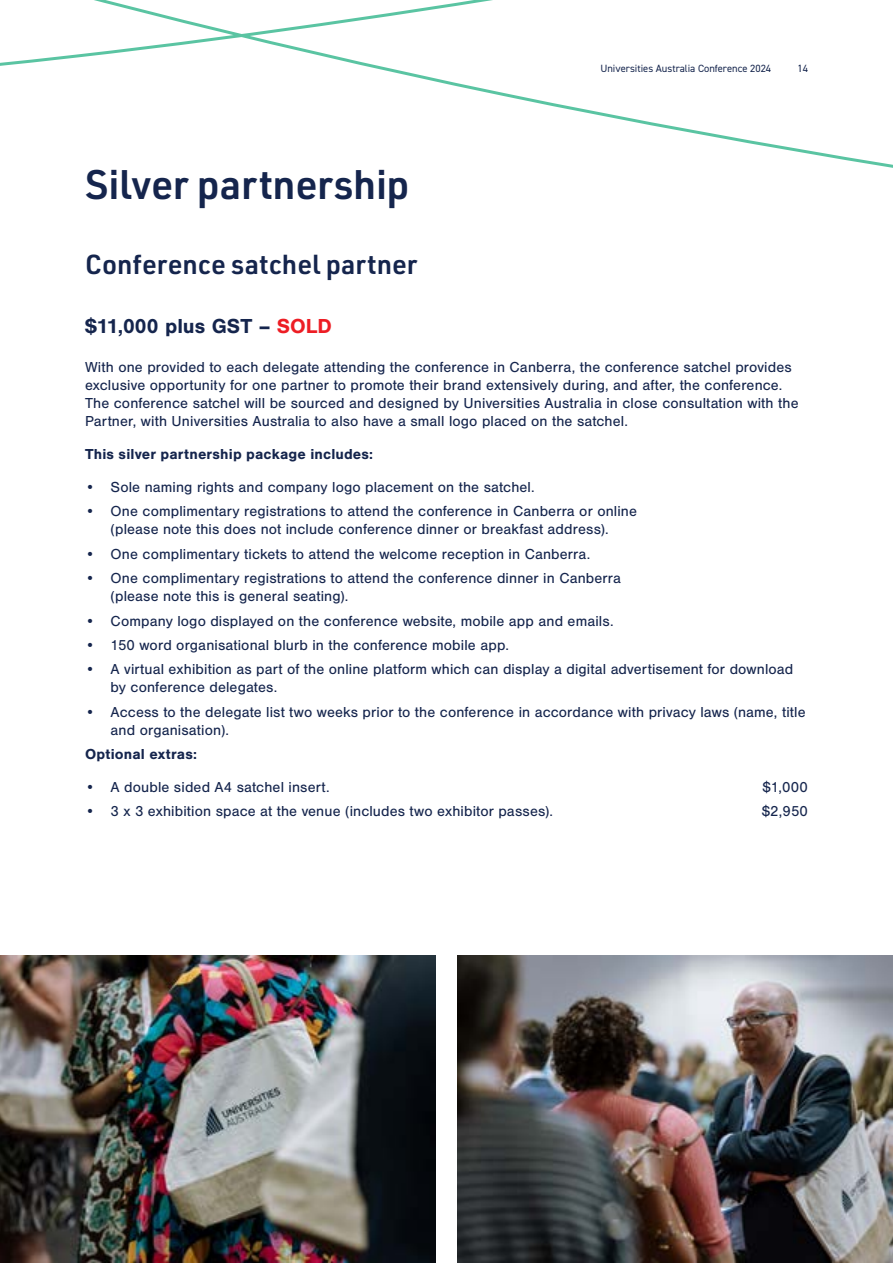
<style>
.page{position:relative;width:893px;height:1263px;background:#fff}
.page>*{position:absolute;margin:0;border:0;box-sizing:border-box;transform-origin:0 0}
.t1{font:600 40.5px "URWDIN";letter-spacing:-.01em;color:#15254d}
.t2{font:600 27px "URWDIN";color:#15254d}
.t3{font:700 21px "Nimbus San";letter-spacing:.005em;color:#15254d}
.t4{font:15px/18px "Nimbus San";letter-spacing:.01em;color:#15254d}
.t5{font:700 15px "Nimbus San";letter-spacing:.01em;color:#15254d}
.t6{font:10.5px "DIN2014";color:#15254d}
.s1{color:#ed1d24}
</style>
<div class="page">
<svg style="left:415px;top:77px;width:478px;height:91px"></svg>
<svg style="left:0;top:0;width:493px;height:77px"></svg>
<img style="left:0;top:956px;width:436px;height:307px">
<img style="left:457px;top:956px;width:436px;height:307px">
<h1 class="t1" style="left:85px;top:157px;width:326px">Silver partnership</h1>
<h2 class="t2" style="left:85px;top:246px;width:334px">Conference satchel partner</h2>
<p class="t6" style="left:600px;top:62px;width:172px">Universities Australia Conference 2024</p>
<p class="t6" style="left:797px;top:62px;width:12px">14</p>
<h3 class="t3" style="left:85px;top:314px;width:248px">$11,000 plus GST – <span class="s1">SOLD</span></h3>
<p class="t4" style="left:85px;top:358px;width:715px">With one provided to each delegate attending the conference in Canberra, the conference satchel provides exclusive opportunity for one partner to promote their brand extensively during, and after, the conference.<br>The conference satchel will be sourced and designed by Universities Australia in close consultation with the Partner, with Universities Australia to also have a small logo placed on the satchel.</p>
<p class="t5" style="left:85px;top:446px;width:290px">This silver partnership package includes:</p>
<p class="t4" style="left:85px;top:478px;width:451px">• Sole naming rights and company logo placement on the satchel.</p>
<p class="t4" style="left:85px;top:503px;width:554px;text-align:center">• One complimentary registrations to attend the conference in Canberra or online (please note this does not include conference dinner or breakfast address).</p>
<p class="t4" style="left:85px;top:545px;width:507px">• One complimentary tickets to attend the welcome reception in Canberra.</p>
<p class="t4" style="left:111px;top:569px;width:512px;text-indent:-26px">• One complimentary registrations to attend the conference dinner in Canberra (please note this is general seating).</p>
<p class="t4" style="left:85px;top:612px;width:530px">• Company logo displayed on the conference website, mobile app and emails.</p>
<p class="t4" style="left:85px;top:636px;width:425px">• 150 word organisational blurb in the conference mobile app.</p>
<p class="t4" style="left:111px;top:660px;width:684px;text-indent:-26px">• A virtual exhibition as part of the online platform which can display a digital advertisement for download by conference delegates.</p>
<p class="t4" style="left:111px;top:703px;width:697px;text-indent:-26px">• Access to the delegate list two weeks prior to the conference in accordance with privacy laws (name, title and organisation).</p>
<p class="t5" style="left:85px;top:746px;width:113px">Optional extras:</p>
<p class="t4" style="left:85px;top:778px;width:246px">• A double sided A4 satchel insert.</p>
<p class="t4" style="left:763px;top:778px;width:47px">$1,000</p>
<p class="t4" style="left:85px;top:802px;width:470px">• 3 x 3 exhibition space at the venue (includes two exhibitor passes).</p>
<p class="t4" style="left:762px;top:802px;width:48px">$2,950</p>
</div>
